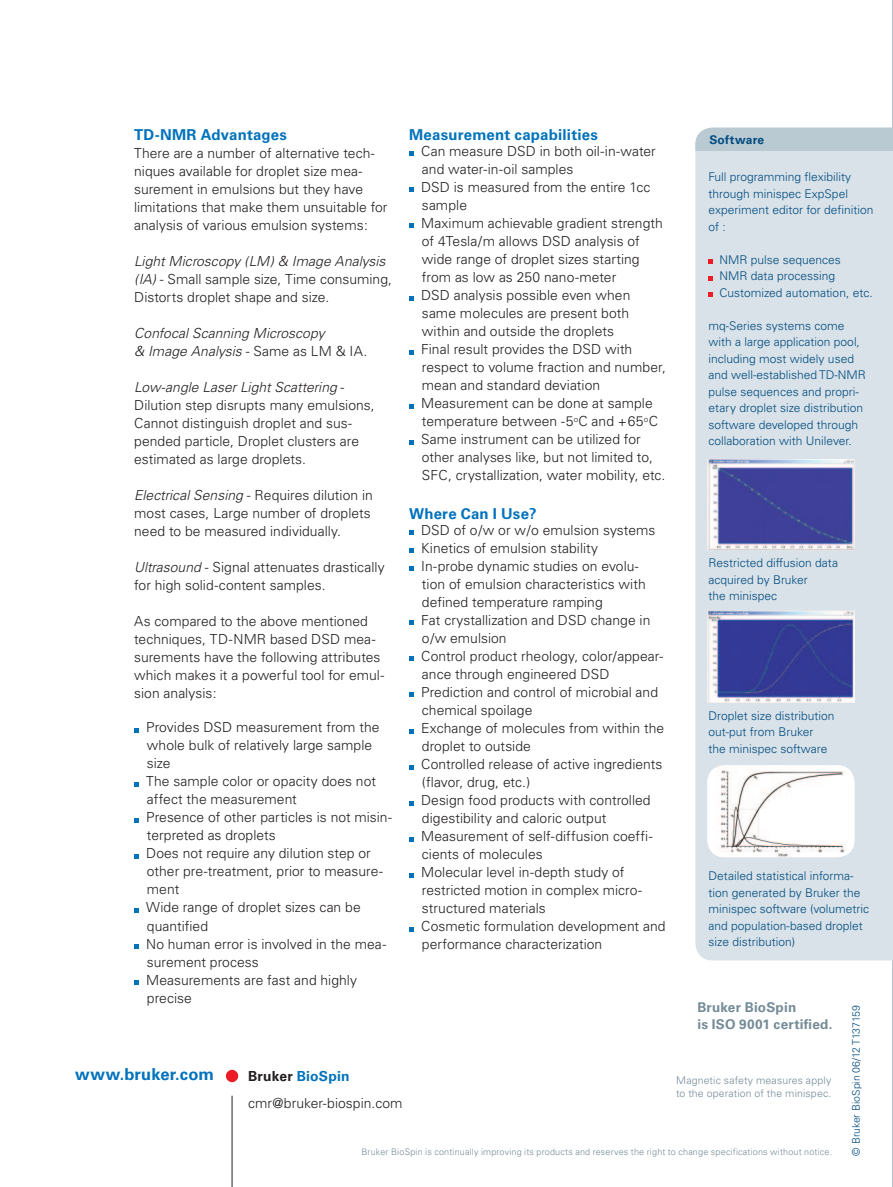
<style>
.page{position:relative;width:893px;height:1187px;background:#fff}
.page>*{position:absolute;margin:0;border:0;box-sizing:border-box;transform-origin:0 0}
.t1{font:700 16.5px "Univers LT Std";letter-spacing:.01em;color:#0072bc}
.t2{font:700 15px "Univers";letter-spacing:.015em;color:#0072bc}
.t3{font:300 13.8px/18px "Univers";color:#231f20}
.t4{font:italic 300 13.8px/18px "Univers";letter-spacing:.005em;color:#231f20}
.t5{font:300 13.8px/27.3px "Univers LT Std";letter-spacing:.005em;color:#231f20}
.t6{font:700 13.5px/16.2px "Univers LT Std";letter-spacing:.015em;color:#748b97}
.t7{font:300 12px/16.5px "Univers";color:#004b80}
.t8{font:700 12px "Univers";letter-spacing:.02em;color:#004b80}
.t9{font:300 10.5px/12.6px "Univers LT Std";letter-spacing:.015em;color:#748b97}
.t10{font:300 10.5px "Univers LT Std";color:#004b80}
.t11{font:300 9px "Univers LT Std";letter-spacing:.02em;color:#748b97}
.s1{font-style:italic}
.s2{font-style:normal}
.s3{font-weight:700}
.s4{font-weight:700;color:#0072bc}
</style>
<div class="page">
<hr style="left:892px;top:0;width:1px;height:1186px;background:#748b97">
<div style="left:695px;top:151px;width:198px;height:809px;background:#d9e2e8"></div>
<div style="left:695px;top:128px;width:198px;height:23px;background:#bacad3"></div>
<svg style="left:709px;top:259px;width:4px;height:5px"></svg>
<svg style="left:709px;top:276px;width:4px;height:4px"></svg>
<svg style="left:709px;top:292px;width:4px;height:5px"></svg>
<svg style="left:134px;top:728px;width:4px;height:4px"></svg>
<svg style="left:134px;top:782px;width:4px;height:4px"></svg>
<svg style="left:134px;top:818px;width:4px;height:4px"></svg>
<svg style="left:134px;top:854px;width:4px;height:4px"></svg>
<svg style="left:134px;top:908px;width:4px;height:4px"></svg>
<svg style="left:134px;top:944px;width:4px;height:4px"></svg>
<svg style="left:134px;top:980px;width:4px;height:4px"></svg>
<svg style="left:409px;top:152px;width:4px;height:4px"></svg>
<svg style="left:409px;top:188px;width:4px;height:4px"></svg>
<svg style="left:409px;top:224px;width:4px;height:4px"></svg>
<svg style="left:409px;top:296px;width:4px;height:4px"></svg>
<svg style="left:409px;top:350px;width:4px;height:4px"></svg>
<svg style="left:409px;top:404px;width:4px;height:4px"></svg>
<svg style="left:409px;top:440px;width:4px;height:4px"></svg>
<svg style="left:409px;top:530px;width:4px;height:5px"></svg>
<svg style="left:409px;top:548px;width:4px;height:5px"></svg>
<svg style="left:409px;top:566px;width:4px;height:5px"></svg>
<svg style="left:409px;top:620px;width:4px;height:5px"></svg>
<svg style="left:409px;top:656px;width:4px;height:5px"></svg>
<svg style="left:409px;top:692px;width:4px;height:5px"></svg>
<svg style="left:409px;top:729px;width:4px;height:4px"></svg>
<svg style="left:409px;top:765px;width:4px;height:4px"></svg>
<svg style="left:409px;top:801px;width:4px;height:4px"></svg>
<svg style="left:409px;top:837px;width:4px;height:4px"></svg>
<svg style="left:409px;top:873px;width:4px;height:4px"></svg>
<svg style="left:409px;top:927px;width:4px;height:4px"></svg>
<img style="left:707px;top:459px;width:147px;height:91px">
<img style="left:707px;top:611px;width:147px;height:91px">
<img style="left:707px;top:765px;width:147px;height:92px">
<hr style="left:232px;top:1095px;width:1px;height:91px;background:#231f20">
<div style="left:226px;top:1069px;width:12px;height:13px;background:#ed1c24;border-radius:50%"></div>
<p class="t2" style="left:134px;top:125px;width:154px">TD-NMR Advantages</p>
<p class="t3" style="left:134px;top:144px;width:255px">There are a number of alternative tech&shy;niques available for droplet size mea&shy;surement in emulsions but they have limitations that make them unsuitable for analysis of various emulsion systems:</p>
<p class="t3" style="left:134px;top:252px;width:259px"><span class="s1">Light Microscopy (LM) &amp; Image Analysis (IA)</span> - Small sample size, Time consuming,<br>Distorts droplet shape and size.</p>
<p class="t4" style="left:134px;top:324px;width:235px">Confocal Scanning Microscopy<br>&amp; Image Analysis <span class="s2">- Same as LM &amp; IA.</span></p>
<p class="t3" style="left:134px;top:378px;width:242px"><span class="s1">Low-angle Laser Light Scattering</span> - Dilution step disrupts many emulsions, Cannot distinguish droplet and sus&shy;pended particle, Droplet clusters are estimated as large droplets.</p>
<p class="t3" style="left:134px;top:486px;width:240px"><span class="s1">Electrical Sensing</span> - Requires dilution in most cases, Large number of droplets need to be measured individually.</p>
<p class="t3" style="left:134px;top:558px;width:252px"><span class="s1">Ultrasound</span> - Signal attenuates drastically for high solid-content samples.</p>
<p class="t3" style="left:134px;top:612px;width:252px">As compared to the above mentioned techniques, TD-NMR based DSD mea&shy;surements have the following attributes which makes it a powerful tool for emul&shy;sion analysis:</p>
<p class="t3" style="left:146px;top:718px;width:247px">Provides DSD measurement from the whole bulk of relatively large sample size<br>The sample color or opacity does not affect the measurement<br>Presence of other particles is not misin&shy;terpreted as droplets<br>Does not require any dilution step or other pre-treatment, prior to measure&shy;ment<br>Wide range of droplet sizes can be quantified<br>No human error is involved in the mea&shy;surement process<br>Measurements are fast and highly precise</p>
<p class="t2" style="left:409px;top:125px;width:190px">Measurement capabilities</p>
<p class="t3" style="left:421px;top:142px;width:246px">Can measure DSD in both oil-in-water and water-in-oil samples<br>DSD is measured from the entire 1cc sample<br>Maximum achievable gradient strength of 4Tesla/m allows DSD analysis of wide range of droplet sizes starting from as low as 250 nano-meter<br>DSD analysis possible even when same molecules are present both within and outside the droplets<br>Final result provides the DSD with respect to volume fraction and number, mean and standard deviation Measurement can be done at sample temperature between -5<sup>o</sup>C and +65<sup>o</sup>C Same instrument can be utilized for other analyses like, but not limited to, SFC, crystallization, water mobility, etc.</p>
<p class="t2" style="left:409px;top:504px;width:129px">Where Can I Use?</p>
<p class="t3" style="left:421px;top:521px;width:246px">DSD of o/w or w/o emulsion systems<br>Kinetics of emulsion stability<br>In-probe dynamic studies on evolu&shy;tion of emulsion characteristics with defined temperature ramping<br>Fat crystallization and DSD change in o/w emulsion<br>Control product rheology, color/appear&shy;ance through engineered DSD<br>Prediction and control of microbial and chemical spoilage<br>Exchange of molecules from within the droplet to outside<br>Controlled release of active ingredients (flavor, drug, etc.)<br>Design food products with controlled digestibility and caloric output<br>Measurement of self-diffusion coeffi&shy;cients of molecules<br>Molecular level in-depth study of restricted motion in complex micro&shy;structured materials<br>Cosmetic formulation development and performance characterization</p>
<p class="t8" style="left:709px;top:133px;width:56px">Software</p>
<p class="t7" style="left:709px;top:169px;width:166px">Full programming flexibility through minispec ExpSpel experiment editor for definition of :</p>
<p class="t7" style="left:719px;top:251px;width:155px">NMR pulse sequences<br>NMR data processing<br>Customized automation, etc.</p>
<p class="t7" style="left:709px;top:317px;width:159px">mq-Series systems come with a large application pool, including most widely used and well-established TD-NMR pulse sequences and propri&shy;etary droplet size distribution software developed through collaboration with Unilever.</p>
<p class="t7" style="left:709px;top:555px;width:131px">Restricted diffusion data acquired by Bruker<br>the minispec</p>
<p class="t7" style="left:709px;top:707px;width:127px">Droplet size distribution out-put from Bruker<br>the minispec software</p>
<p class="t7" style="left:709px;top:867px;width:162px">Detailed statistical informa&shy;tion generated by Bruker the minispec software (volumetric and population-based droplet size distribution)</p>
<p class="t6" style="left:697px;top:999px;width:137px">Bruker BioSpin<br>is ISO 9001 certified.</p>
<p class="t10" style="left:850px;top:1155px;width:152px;rotate:-90deg">© Bruker BioSpin 06/12 T137159</p>
<p class="t1" style="left:75px;top:1064px;width:140px">www.bruker.com</p>
<p class="t5" style="left:248px;top:1062px;width:156px"><span class="s3">Bruker</span> <span class="s4">BioSpin </span>cmr@bruker-biospin.com</p>
<p class="t11" style="left:361px;top:1146px;width:472px">Bruker BioSpin is continually improving its products and reserves the right to change specifications without notice.</p>
<p class="t9" style="left:676px;top:1073px;width:157px">Magnetic safety measures apply to the operation of the minispec.</p>
</div>
